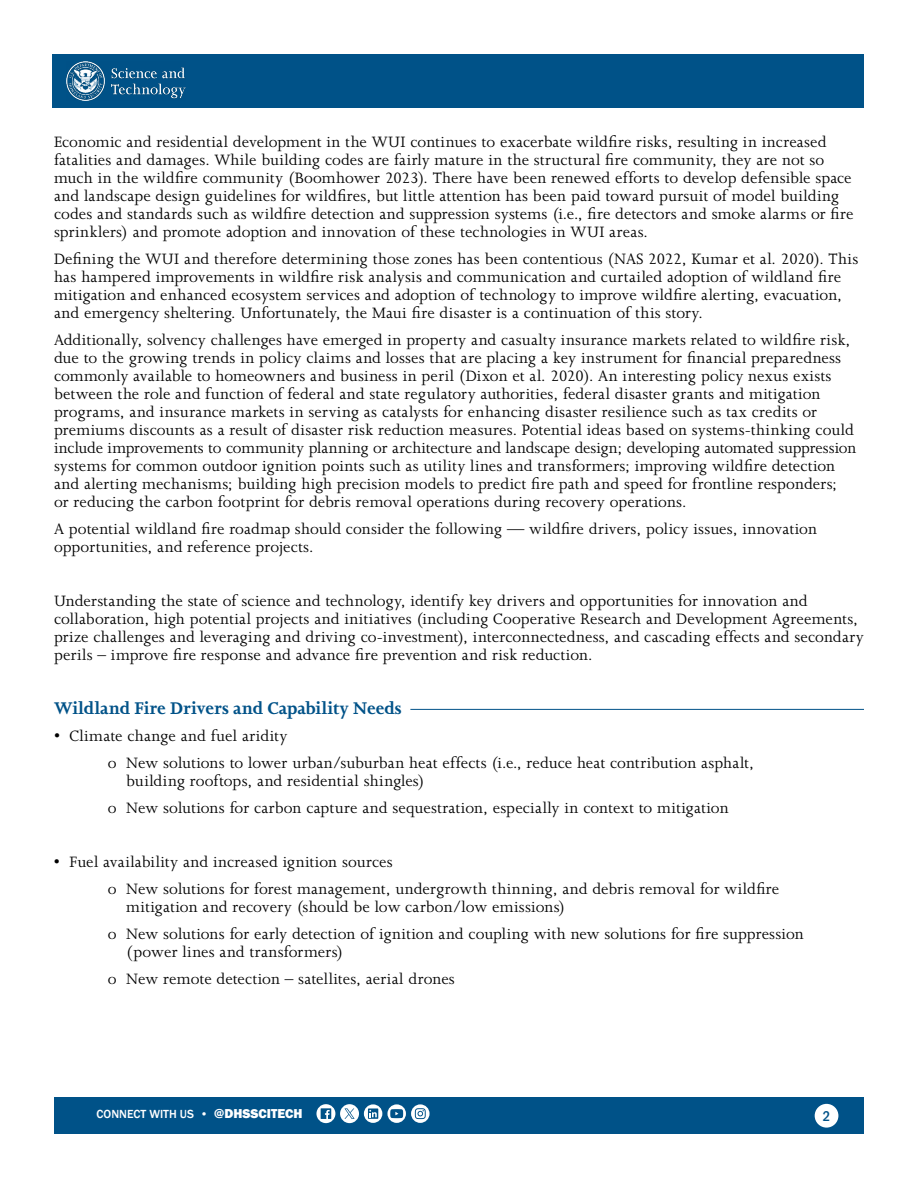
<style>
.page{position:relative;width:918px;height:1188px;background:#fff}
.page>*{position:absolute;margin:0;border:0;box-sizing:border-box;transform-origin:0 0}
.t1{font:700 19.5px "Joanna MT Std";color:#005288}
.t2{font:17.25px/18px "Joanna MT Std";letter-spacing:.005em;color:#000}
.t3{font:500 condensed 14.55px "Franklin Gothic";color:#005288}
.t4{font:500 12.15px "Franklin Gothic";color:#fff}
.s1{font-weight:800;font-size:13.35px}
</style>
<div class="page">
<div style="left:53px;top:54px;width:811px;height:54px;background:#005288"></div>
<div style="left:54px;top:1097px;width:810px;height:37px;background:#005288"></div>
<div style="left:815px;top:1104px;width:23px;height:24px;background:#fff;border-radius:50%"></div>
<img style="left:66px;top:62px;width:119px;height:38px">
<svg style="left:316px;top:1104px;width:19px;height:19px"></svg>
<svg style="left:364px;top:1104px;width:66px;height:19px"></svg>
<div style="left:340px;top:1104px;width:19px;height:19px;background:#fff;border-radius:50%"></div>
<svg style="left:344px;top:1108px;width:11px;height:11px"></svg>
<hr style="left:410px;top:709px;width:454px;height:1px;background:#005288">
<p class="t2" style="left:54px;top:133px;width:801px">Economic and residential development in the WUI continues to exacerbate wildfire risks, resulting in increased fatalities and damages. While building codes are fairly mature in the structural fire community, they are not so much in the wildfire community (Boomhower 2023). There have been renewed efforts to develop defensible space and landscape design guidelines for wildfires, but little attention has been paid toward pursuit of model building codes and standards such as wildfire detection and suppression systems (i.e., fire detectors and smoke alarms or fire sprinklers) and promote adoption and innovation of these technologies in WUI areas.</p>
<p class="t2" style="left:54px;top:250px;width:806px">Defining the WUI and therefore determining those zones has been contentious (NAS 2022, Kumar et al. 2020). This has hampered improvements in wildfire risk analysis and communication and curtailed adoption of wildland fire mitigation and enhanced ecosystem services and adoption of technology to improve wildfire alerting, evacuation, and emergency sheltering. Unfortunately, the Maui fire disaster is a continuation of this story.</p>
<p class="t2" style="left:54px;top:331px;width:804px">Additionally, solvency challenges have emerged in property and casualty insurance markets related to wildfire risk, due to the growing trends in policy claims and losses that are placing a key instrument for financial preparedness commonly available to homeowners and business in peril (Dixon et al. 2020). An interesting policy nexus exists between the role and function of federal and state regulatory authorities, federal disaster grants and mitigation programs, and insurance markets in serving as catalysts for enhancing disaster resilience such as tax credits or premiums discounts as a result of disaster risk reduction measures. Potential ideas based on systems-thinking could include improvements to community planning or architecture and landscape design; developing automated suppression systems for common outdoor ignition points such as utility lines and transformers; improving wildfire detection and alerting mechanisms; building high precision models to predict fire path and speed for frontline responders;<br>or reducing the carbon footprint for debris removal operations during recovery operations.</p>
<p class="t2" style="left:54px;top:520px;width:765px">A potential wildland fire roadmap should consider the following — wildfire drivers, policy issues, innovation opportunities, and reference projects.</p>
<p class="t2" style="left:54px;top:592px;width:812px">Understanding the state of science and technology, identify key drivers and opportunities for innovation and collaboration, high potential projects and initiatives (including Cooperative Research and Development Agreements, prize challenges and leveraging and driving co-investment), interconnectedness, and cascading effects and secondary perils – improve fire response and advance fire prevention and risk reduction.</p>
<p class="t1" style="left:54px;top:698px;width:349px">Wildland Fire Drivers and Capability Needs</p>
<p class="t2" style="left:108px;top:723px;width:647px;line-height:27px;text-indent:-54px">• Climate change and fuel aridity<br>o New solutions to lower urban/suburban heat effects (i.e., reduce heat contribution asphalt,</p>
<p class="t2" style="left:108px;top:768px;width:622px;line-height:27px;text-indent:18px">building rooftops, and residential shingles)<br>o New solutions for carbon capture and sequestration, especially in context to mitigation</p>
<p class="t2" style="left:108px;top:849px;width:673px;line-height:27px;text-indent:-54px">• Fuel availability and increased ignition sources<br>o New solutions for forest management, undergrowth thinning, and debris removal for wildfire</p>
<p class="t2" style="left:108px;top:894px;width:697px;line-height:27px;text-indent:18px">mitigation and recovery (should be low carbon/low emissions)<br>o New solutions for early detection of ignition and coupling with new solutions for fire suppression</p>
<p class="t2" style="left:108px;top:939px;width:348px;line-height:27px;text-indent:18px">(power lines and transformers)<br>o New remote detection – satellites, aerial drones</p>
<p class="t4" style="left:97px;top:1107px;width:207px">CONNECT WITH US • <span class="s1">@DHSSCITECH</span></p>
<p class="t3" style="left:823px;top:1106px;width:9px">2</p>
</div>
